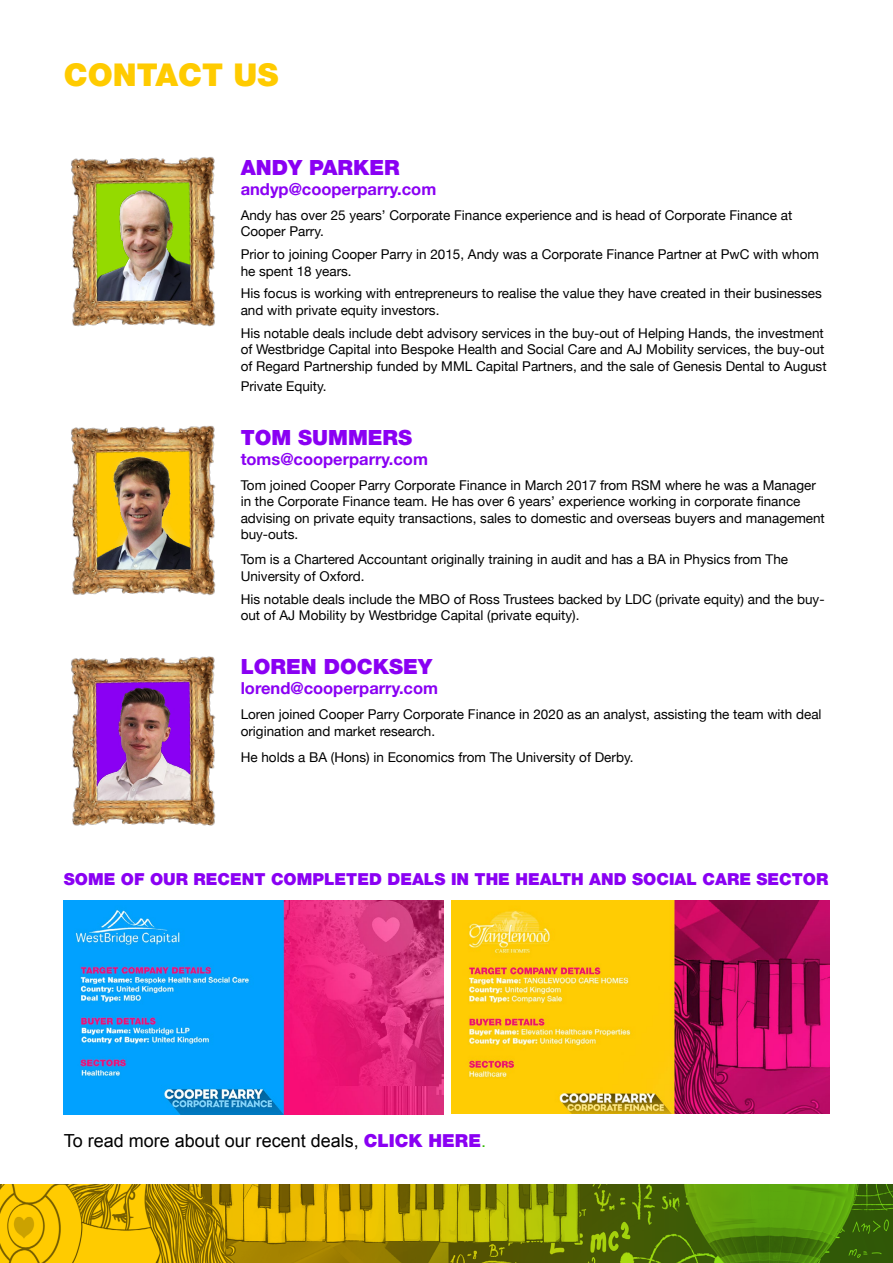
<style>
.page{position:relative;width:893px;height:1263px;background:#fff}
.page>*{position:absolute;margin:0;border:0;box-sizing:border-box;transform-origin:0 0}
.t1{font:900 31.5px "Helvetica Neue LT Std";color:#ffcb00}
.t2{font:900 21px "Helvetica Neue LT Std";color:#8a00f3}
.t3{font:18px "Arial";color:#000}
.t4{font:900 16.65px "Helvetica Neue LT Std";color:#8a00f3}
.t5{font:700 16.5px "Helvetica Neue";color:#8a00f3}
.t6{font:13.5px/16.5px "Helvetica Neue";color:#000}
.s1{font-family:"Helvetica Neue LT Std";font-weight:900;color:#8a00f3}
.s2{color:#31b700}
</style>
<div class="page">
<img style="left:64px;top:900px;width:380px;height:214px">
<img style="left:451px;top:900px;width:378px;height:213px">
<img style="left:71px;top:656px;width:145px;height:170px">
<img style="left:71px;top:157px;width:145px;height:170px">
<svg style="left:0;top:1184px;width:893px;height:79px;background:#949204"></svg>
<img style="left:71px;top:425px;width:145px;height:170px">
<h1 class="t1" style="left:64px;top:56px;width:216px">CONTACT US</h1>
<h2 class="t2" style="left:241px;top:155px;width:161px">ANDY PARKER</h2>
<p class="t5" style="left:241px;top:176px;width:197px">andyp@cooperparry.com</p>
<p class="t6" style="left:241px;top:207px;width:553px">Andy has over 25 years’ Corporate Finance experience and is head of Corporate Finance at<br>Cooper Parry.</p>
<p class="t6" style="left:241px;top:247px;width:580px">Prior to joining Cooper Parry in 2015, Andy was a Corporate Finance Partner at PwC with whom he spent 18 years.</p>
<p class="t6" style="left:241px;top:286px;width:583px">His focus is working with entrepreneurs to realise the value they have created in their businesses and with private equity investors.</p>
<p class="t6" style="left:241px;top:326px;width:587px">His notable deals include debt advisory services in the buy-out of Helping Hands, the investment of Westbridge Capital into Bespoke Health and Social Care and AJ Mobility services, the buy-out of Regard Partnership funded by MML Capital Partners, and the sale of Genesis Dental to August</p>
<p class="t6" style="left:241px;top:378px;width:88px">Private Equity.</p>
<h2 class="t2" style="left:241px;top:425px;width:173px">TOM SUMMERS</h2>
<p class="t5" style="left:241px;top:446px;width:189px">toms@cooperparry.com</p>
<p class="t6" style="left:241px;top:477px;width:586px">Tom joined Cooper Parry Corporate Finance in March 2017 from RSM where he was a Manager in the Corporate Finance team. He has over 6 years’ experience working in corporate finance advising on private equity transactions, sales to domestic and overseas buyers and management buy-outs.</p>
<p class="t6" style="left:241px;top:552px;width:549px">Tom is a Chartered Accountant originally training in audit and has a BA in Physics from The<br>University of Oxford.</p>
<p class="t6" style="left:241px;top:591px;width:585px">His notable deals include the MBO of Ross Trustees backed by LDC (private equity) and the buy&shy;out of AJ Mobility by Westbridge Capital (private equity).</p>
<h2 class="t2" style="left:241px;top:654px;width:193px">LOREN DOCKSEY</h2>
<p class="t5" style="left:241px;top:675px;width:199px">lorend@cooperparry.com</p>
<p class="t6" style="left:241px;top:707px;width:582px">Loren joined Cooper Parry Corporate Finance in 2020 as an analyst, assisting the team with deal origination and market research.</p>
<p class="t6" style="left:241px;top:749px;width:394px">He holds a BA (Hons) in Economics from The University of Derby.</p>
<p class="t4" style="left:64px;top:869px;width:766px">SOME OF OUR RECENT COMPLETED DEALS IN THE HEALTH AND SOCIAL CARE SECTOR</p>
<h3 class="t3" style="left:64px;top:1129px;width:424px">To read more about our recent deals, <span class="s1">CLICK HERE</span><span class="s2">.</span></h3>
</div>
